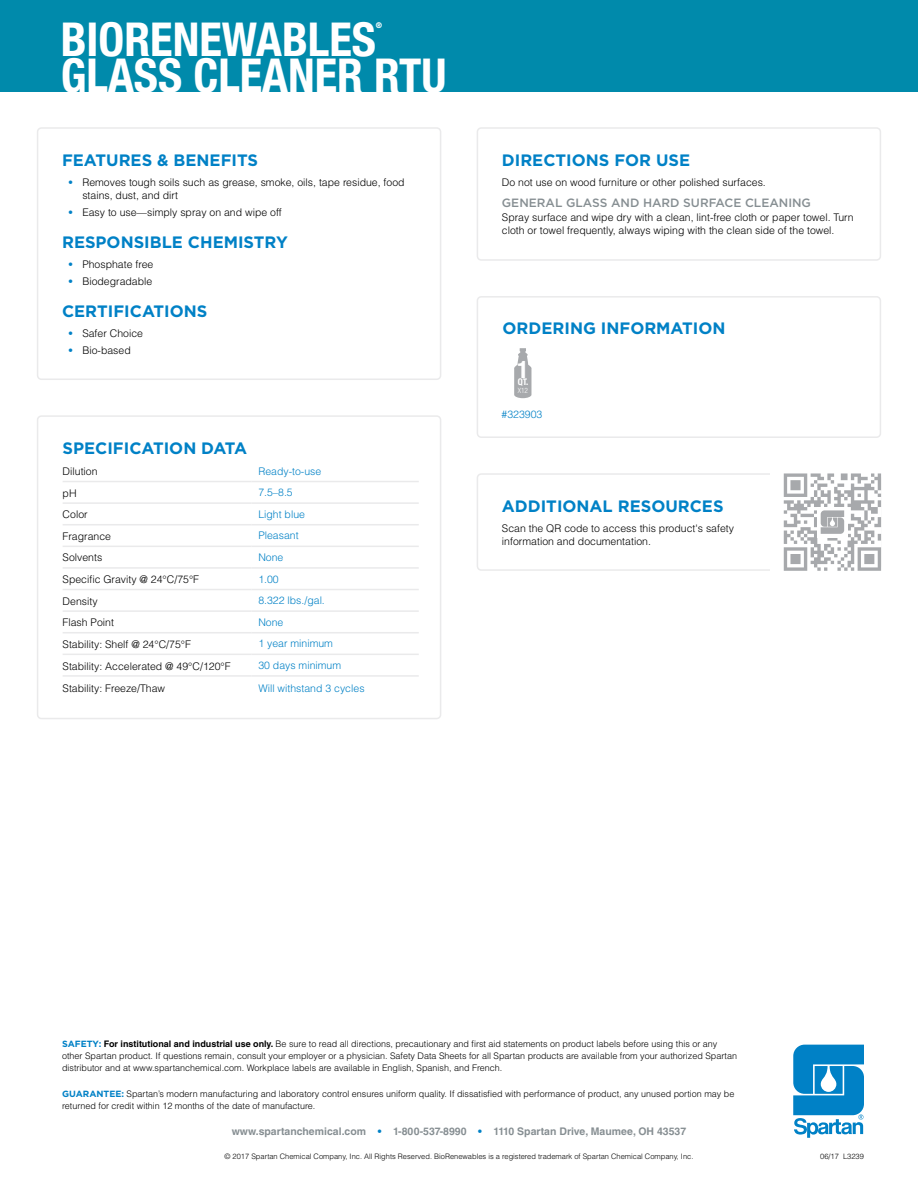
<style>
.page{position:relative;width:918px;height:1188px;background:#fff}
.page>*{position:absolute;margin:0;border:0;box-sizing:border-box;transform-origin:0 0}
.t1{font:700 condensed 46.5px "Helvetica Neue LT Com";color:#fff}
.t2{font:700 condensed 24.3px "Helvetica Neue LT Com";color:#fff}
.t3{font:700 16.5px "Gotham";color:#0081c6}
.t4{font:500 12px "Gotham";color:#868e92}
.t5{font:300 10.5px/13.5px "Helvetica LT Std";color:#000}
.t6{font:300 10.5px "Helvetica LT Std";color:#0081c6}
.t7{font:700 10.5px "Helvetica LT Std";color:#868e92}
.t8{font:700 condensed 9.15px "Helvetica Neue LT Com";color:#fff}
.t9{font:300 9px/12px "Helvetica LT Std";color:#000}
.t10{font:700 condensed 7.8px "Helvetica Neue LT Com";color:#fff}
.t11{font:300 7.5px "Helvetica LT Std";color:#000}
.t12{font:300 condensed 7.35px "Helvetica Neue LT Com";color:#fff}
.s1{font-weight:700;color:#0081c6}
.s2{font-family:"Gotham";font-weight:700;color:#0081c6}
.s3{font-weight:700}
.s4{color:#0081c6}
</style>
<div class="page">
<svg style="left:793px;top:1045px;width:71px;height:93px"></svg>
<div style="left:37px;top:127px;width:404px;height:253px;border:2px solid #eaeaeb;border-radius:4px"></div>
<div style="left:477px;top:127px;width:404px;height:134px;border:2px solid #eaeaeb;border-radius:4px"></div>
<hr style="left:63px;top:481px;width:189px;height:1px;background:#eaeaeb">
<hr style="left:252px;top:481px;width:167px;height:1px;background:#eaeaeb">
<hr style="left:63px;top:502px;width:189px;height:2px;background:#eaeaeb">
<hr style="left:252px;top:502px;width:167px;height:2px;background:#eaeaeb">
<hr style="left:63px;top:524px;width:189px;height:1px;background:#eaeaeb">
<hr style="left:252px;top:524px;width:167px;height:1px;background:#eaeaeb">
<hr style="left:63px;top:546px;width:189px;height:1px;background:#eaeaeb">
<hr style="left:252px;top:546px;width:167px;height:1px;background:#eaeaeb">
<hr style="left:63px;top:567px;width:189px;height:2px;background:#eaeaeb">
<hr style="left:252px;top:567px;width:167px;height:2px;background:#eaeaeb">
<hr style="left:63px;top:589px;width:189px;height:1px;background:#eaeaeb">
<hr style="left:252px;top:589px;width:167px;height:1px;background:#eaeaeb">
<hr style="left:63px;top:610px;width:189px;height:2px;background:#eaeaeb">
<hr style="left:252px;top:610px;width:167px;height:2px;background:#eaeaeb">
<hr style="left:63px;top:632px;width:189px;height:1px;background:#eaeaeb">
<hr style="left:252px;top:632px;width:167px;height:1px;background:#eaeaeb">
<hr style="left:63px;top:654px;width:189px;height:1px;background:#eaeaeb">
<hr style="left:252px;top:654px;width:167px;height:1px;background:#eaeaeb">
<hr style="left:63px;top:675px;width:189px;height:2px;background:#eaeaeb">
<hr style="left:252px;top:675px;width:167px;height:2px;background:#eaeaeb">
<div style="left:37px;top:415px;width:404px;height:304px;border:2px solid #eaeaeb;border-radius:4px"></div>
<svg style="left:514px;top:348px;width:18px;height:50px"></svg>
<div style="left:477px;top:296px;width:404px;height:142px;border:2px solid #eaeaeb;border-radius:4px"></div>
<div style="left:0;top:0;width:918px;height:91px;background:#008aab"></div>
<div style="left:477px;top:473px;width:404px;height:98px;border:2px solid #eaeaeb;border-radius:4px"></div>
<div style="left:770px;top:473px;width:111px;height:98px;background:#fff"></div>
<svg style="left:784px;top:473px;width:97px;height:98px"></svg>
<h1 class="t1" style="left:61px;top:12px;width:317px">BIORENEWABLES</h1>
<p class="t10" style="left:376px;top:21px;width:8px">®</p>
<h1 class="t1" style="left:61px;top:48px;width:387px">GLASS CLEANER RTU</h1>
<h3 class="t3" style="left:62px;top:149px;width:197px">FEATURES &amp; BENEFITS</h3>
<p class="t5" style="left:82px;top:175px;width:324px;text-indent:-14px"><span class="s1">•</span> Removes tough soils such as grease, smoke, oils, tape residue, food stains, dust, and dirt</p>
<p class="t5" style="left:69px;top:206px;width:214px"><span class="s1">•</span> Easy to use—simply spray on and wipe off</p>
<h3 class="t3" style="left:62px;top:231px;width:227px">RESPONSIBLE CHEMISTRY</h3>
<p class="t5" style="left:69px;top:258px;width:86px"><span class="s1">•</span> Phosphate free</p>
<p class="t5" style="left:69px;top:274px;width:85px"><span class="s1">•</span> Biodegradable</p>
<h3 class="t3" style="left:62px;top:300px;width:147px">CERTIFICATIONS</h3>
<p class="t5" style="left:69px;top:326px;width:76px"><span class="s1">•</span> Safer Choice</p>
<p class="t5" style="left:69px;top:343px;width:63px"><span class="s1">•</span> Bio-based</p>
<h3 class="t3" style="left:63px;top:438px;width:186px">SPECIFICATION DATA</h3>
<p class="t5" style="left:63px;top:464px;width:37px">Dilution</p>
<p class="t6" style="left:258px;top:464px;width:65px">Ready-to-use</p>
<p class="t5" style="left:63px;top:486px;width:15px">pH</p>
<p class="t6" style="left:258px;top:486px;width:36px">7.5–8.5</p>
<p class="t5" style="left:63px;top:508px;width:27px">Color</p>
<p class="t6" style="left:258px;top:507px;width:48px">Light blue</p>
<p class="t5" style="left:63px;top:529px;width:50px">Fragrance</p>
<p class="t6" style="left:258px;top:529px;width:42px">Pleasant</p>
<p class="t5" style="left:63px;top:551px;width:41px">Solvents</p>
<p class="t6" style="left:258px;top:551px;width:27px">None</p>
<p class="t5" style="left:63px;top:572px;width:138px">Specific Gravity @ 24°C/75°F</p>
<p class="t6" style="left:258px;top:572px;width:22px">1.00</p>
<p class="t5" style="left:63px;top:594px;width:37px">Density</p>
<p class="t6" style="left:258px;top:594px;width:68px">8.322 lbs./gal.</p>
<p class="t5" style="left:63px;top:616px;width:53px">Flash Point</p>
<p class="t6" style="left:258px;top:615px;width:27px">None</p>
<p class="t5" style="left:63px;top:637px;width:130px">Stability: Shelf @ 24°C/75°F</p>
<p class="t6" style="left:258px;top:637px;width:76px">1 year minimum</p>
<p class="t5" style="left:63px;top:659px;width:169px">Stability: Accelerated @ 49°C/120°F</p>
<p class="t6" style="left:258px;top:659px;width:84px">30 days minimum</p>
<p class="t5" style="left:63px;top:682px;width:104px">Stability: Freeze/Thaw</p>
<p class="t6" style="left:258px;top:682px;width:108px">Will withstand 3 cycles</p>
<h3 class="t3" style="left:502px;top:149px;width:190px">DIRECTIONS FOR USE</h3>
<p class="t5" style="left:502px;top:175px;width:265px">Do not use on wood furniture or other polished surfaces.</p>
<h3 class="t4" style="left:502px;top:195px;width:311px">GENERAL GLASS AND HARD SURFACE CLEANING</h3>
<p class="t5" style="left:502px;top:210px;width:353px">Spray surface and wipe dry with a clean, lint-free cloth or paper towel. Turn cloth or towel frequently, always wiping with the clean side of the towel.</p>
<h3 class="t3" style="left:503px;top:318px;width:224px">ORDERING INFORMATION</h3>
<h2 class="t2" style="left:517px;top:355px;width:13px">1</h2>
<p class="t8" style="left:518px;top:377px;width:12px">QT.</p>
<p class="t12" style="left:518px;top:386px;width:11px">X12</p>
<p class="t6" style="left:502px;top:407px;width:42px">#323903</p>
<h3 class="t3" style="left:502px;top:495px;width:223px">ADDITIONAL RESOURCES</h3>
<p class="t5" style="left:502px;top:521px;width:234px">Scan the QR code to access this product's safety information and documentation.</p>
<p class="t9" style="left:62px;top:1037px;width:676px"><span class="s2">SAFETY:</span> <span class="s3">For institutional and industrial use only.</span> Be sure to read all directions, precautionary and first aid statements on product labels before using this or any other Spartan product. If questions remain, consult your employer or a physician. Safety Data Sheets for all Spartan products are available from your authorized Spartan distributor and at www.spartanchemical.com. Workplace labels are available in English, Spanish, and French.</p>
<p class="t9" style="left:62px;top:1087px;width:674px"><span class="s2">GUARANTEE:</span> Spartan’s modern manufacturing and laboratory control ensures uniform quality. If dissatisfied with performance of product, any unused portion may be returned for credit within 12 months of the date of manufacture.</p>
<p class="t7" style="left:232px;top:1125px;width:456px">www.spartanchemical.com <span class="s4">•</span> 1-800-537-8990 <span class="s4">•</span> 1110 Spartan Drive, Maumee, OH 43537</p>
<p class="t11" style="left:225px;top:1151px;width:470px">© 2017 Spartan Chemical Company, Inc. All Rights Reserved. BioRenewables is a registered trademark of Spartan Chemical Company, Inc.</p>
<p class="t11" style="left:820px;top:1151px;width:45px">06/17 L3239</p>
</div>
